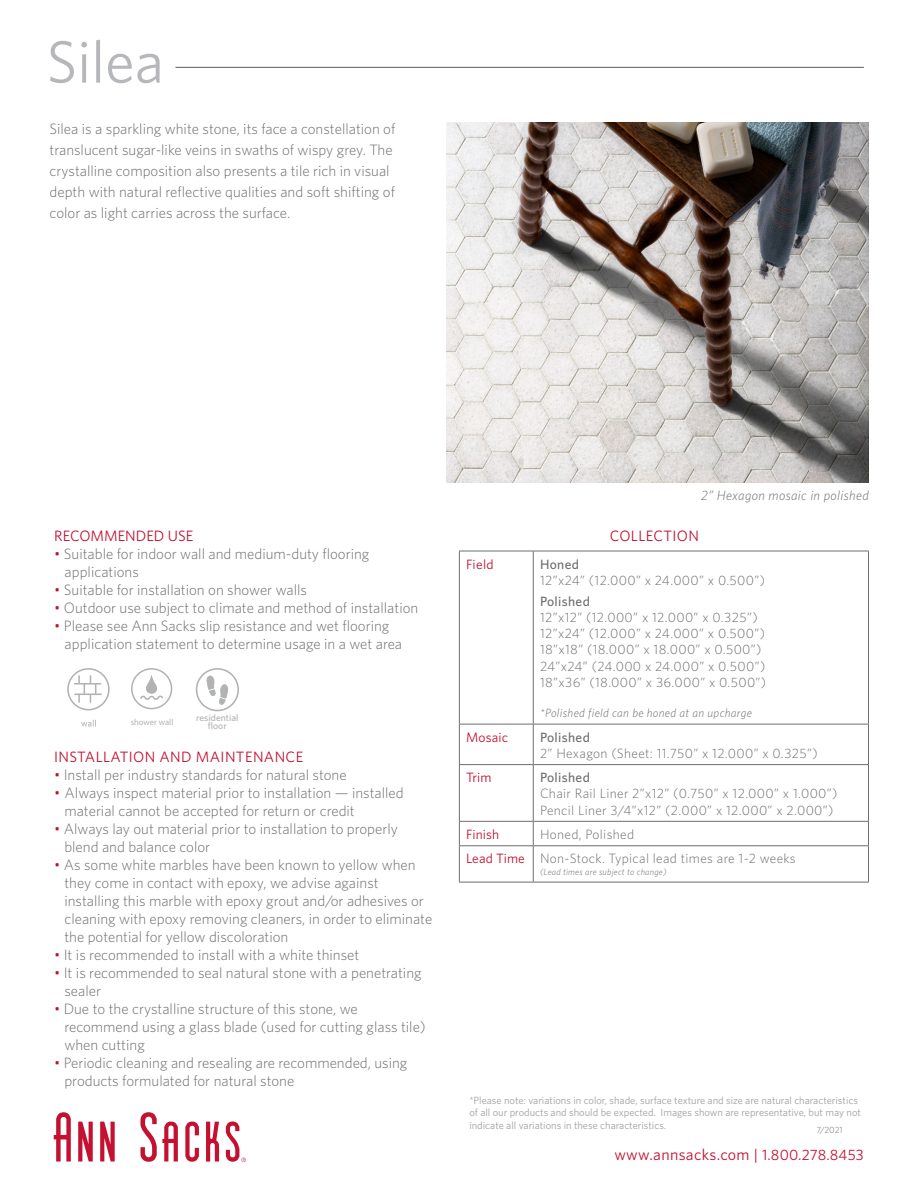
<style>
.page{position:relative;width:918px;height:1188px;background:#fff}
.page>*{position:absolute;margin:0;border:0;box-sizing:border-box;transform-origin:0 0}
.t1{font:60px "Whitney";color:#b6b7bb}
.t2{font:15.9px "Whitney";letter-spacing:.02em;color:#c3102f}
.t3{font:300 15px/21px "Whitney";color:#6c6d70}
.Red_Sub-heads{font:15px "Whitney";letter-spacing:.025em;color:#c3102f}
.Red_Sub-heads-2{font:15px "Whitney";color:#c3102f}
.t4{font:300 13.5px "Whitney";letter-spacing:.025em;color:#6c6d70}
.Red_Sub-heads-3{font:13.5px "Whitney";letter-spacing:.01em;color:#c3102f}
.t5{font:500 13.5px "Whitney";letter-spacing:.025em;color:#6c6d70}
.t6{font:italic 300 13.5px "Whitney";letter-spacing:.025em;color:#6c6d70}
.t7{font:italic 300 12px "Whitney";letter-spacing:.025em;color:#6c6d70}
.t8{font:10.5px/12.6px "Whitney";color:#a0a1a5}
.t9{font:500 9.6px/8.4px "Whitney";color:#b1b2b2;text-align:center}
.Red_Sub-heads-4{font:italic 300 9px "Whitney";letter-spacing:.025em;color:#6c6d70}
.t10{font:300 9px "Whitney";color:#6c6d70}
.t11{font:8.7px "Myriad Pro";color:#b1b3b2}
.s1{color:#c3102f}
.s2{font-size:15.6px}
.s3{font-size:15px}
</style>
<div class="page">
<hr style="left:176px;top:67px;width:688px;height:1px;background:#6c6d70">
<svg style="left:54px;top:1112px;width:17px;height:50px"></svg>
<svg style="left:140px;top:1112px;width:38px;height:50px"></svg>
<svg style="left:185px;top:1122px;width:14px;height:40px"></svg>
<svg style="left:78px;top:1122px;width:15px;height:40px"></svg>
<svg style="left:100px;top:1122px;width:15px;height:40px"></svg>
<svg style="left:206px;top:1122px;width:13px;height:40px"></svg>
<svg style="left:226px;top:1121px;width:20px;height:41px"></svg>
<hr style="left:459px;top:551px;width:74px;height:1px;background:#6c6d70">
<hr style="left:459px;top:551px;width:1px;height:173px;background:#6c6d70">
<hr style="left:533px;top:551px;width:336px;height:1px;background:#6c6d70">
<hr style="left:533px;top:551px;width:1px;height:173px;background:#6c6d70">
<hr style="left:868px;top:551px;width:1px;height:173px;background:#6c6d70">
<hr style="left:459px;top:724px;width:74px;height:1px;background:#6c6d70">
<hr style="left:459px;top:724px;width:1px;height:40px;background:#6c6d70">
<hr style="left:533px;top:724px;width:336px;height:1px;background:#6c6d70">
<hr style="left:533px;top:724px;width:1px;height:40px;background:#6c6d70">
<hr style="left:868px;top:724px;width:1px;height:40px;background:#6c6d70">
<hr style="left:459px;top:764px;width:74px;height:1px;background:#6c6d70">
<hr style="left:459px;top:765px;width:1px;height:56px;background:#6c6d70">
<hr style="left:533px;top:764px;width:336px;height:1px;background:#6c6d70">
<hr style="left:533px;top:765px;width:1px;height:56px;background:#6c6d70">
<hr style="left:868px;top:765px;width:1px;height:56px;background:#6c6d70">
<hr style="left:459px;top:821px;width:74px;height:1px;background:#6c6d70">
<svg style="left:459px;top:822px;width:1px;height:23px"></svg>
<hr style="left:533px;top:821px;width:336px;height:1px;background:#6c6d70">
<svg style="left:533px;top:822px;width:1px;height:23px"></svg>
<svg style="left:868px;top:822px;width:1px;height:23px"></svg>
<hr style="left:459px;top:845px;width:74px;height:1px;background:#6c6d70">
<hr style="left:459px;top:846px;width:1px;height:36px;background:#6c6d70">
<hr style="left:533px;top:845px;width:336px;height:1px;background:#6c6d70">
<hr style="left:533px;top:846px;width:1px;height:36px;background:#6c6d70">
<hr style="left:868px;top:846px;width:1px;height:36px;background:#6c6d70">
<hr style="left:459px;top:882px;width:74px;height:1px;background:#6c6d70">
<hr style="left:533px;top:882px;width:336px;height:1px;background:#6c6d70">
<img style="left:447px;top:122px;width:422px;height:361px">
<div style="left:67px;top:668px;width:43px;height:42px;border:2px solid #b1b2b2;border-radius:50%"></div>
<svg style="left:75px;top:676px;width:26px;height:26px"></svg>
<svg style="left:81px;top:720px;width:15px;height:6px"></svg>
<div style="left:131px;top:668px;width:41px;height:41px;border:2px solid #b1b2b2;border-radius:50%"></div>
<svg style="left:140px;top:676px;width:23px;height:24px"></svg>
<div style="left:196px;top:668px;width:43px;height:43px;border:2px solid #b1b2b2;border-radius:50%"></div>
<svg style="left:207px;top:676px;width:21px;height:29px"></svg>
<h1 class="t1" style="left:46px;top:22px;width:119px">Silea</h1>
<p class="t3" style="left:50px;top:118px;width:347px">Silea is a sparkling white stone, its face a constellation of translucent sugar-like veins in swaths of wispy grey. The crystalline composition also presents a tile rich in visual depth with natural reflective qualities and soft shifting of color as light carries across the surface.</p>
<p class="Red_Sub-heads-2" style="left:54px;top:526px;width:141px">RECOMMENDED USE</p>
<p class="t3" style="left:54px;top:543px;width:317px"><span class="s1">•</span> Suitable for indoor wall and medium-duty flooring</p>
<p class="t3" style="left:65px;top:561px;width:76px">applications</p>
<p class="t3" style="left:54px;top:579px;width:254px"><span class="s1">•</span> Suitable for installation on shower walls</p>
<p class="t3" style="left:54px;top:597px;width:366px"><span class="s1">•</span> Outdoor use subject to climate and method of installation</p>
<p class="t3" style="left:54px;top:615px;width:337px"><span class="s1">•</span> Please see Ann Sacks slip resistance and wet flooring</p>
<p class="t3" style="left:65px;top:633px;width:339px">application statement to determine usage in a wet area</p>
<p class="t11" style="left:131px;top:717px;width:44px">shower wall</p>
<p class="t9" style="left:196px;top:713px;width:44px">residential floor</p>
<p class="Red_Sub-heads" style="left:54px;top:747px;width:251px">INSTALLATION AND MAINTENANCE</p>
<p class="t3" style="left:54px;top:764px;width:294px"><span class="s1">•</span> Install per industry standards for natural stone</p>
<p class="t3" style="left:54px;top:782px;width:351px"><span class="s1">•</span> Always inspect material prior to installation — installed</p>
<p class="t3" style="left:64px;top:800px;width:292px">material cannot be accepted for return or credit</p>
<p class="t3" style="left:54px;top:818px;width:345px"><span class="s1">•</span> Always lay out material prior to installation to properly</p>
<p class="t3" style="left:64px;top:836px;width:147px">blend and balance color</p>
<p class="t3" style="left:54px;top:854px;width:363px"><span class="s1">•</span> As some white marbles have been known to yellow when</p>
<p class="t3" style="left:64px;top:872px;width:316px">they come in contact with epoxy, we advise against</p>
<p class="t3" style="left:64px;top:890px;width:361px">installing this marble with epoxy grout and/or adhesives or</p>
<p class="t3" style="left:64px;top:908px;width:369px">cleaning with epoxy removing cleaners, in order to eliminate</p>
<p class="t3" style="left:64px;top:926px;width:225px">the potential for yellow discoloration</p>
<p class="t3" style="left:54px;top:944px;width:307px"><span class="s1">•</span> It is recommended to install with a white thinset</p>
<p class="t3" style="left:54px;top:962px;width:369px"><span class="s1">•</span> It is recommended to seal natural stone with a penetrating</p>
<p class="t3" style="left:64px;top:980px;width:38px">sealer</p>
<p class="t3" style="left:54px;top:998px;width:305px"><span class="s1">•</span> Due to the crystalline structure of this stone, we</p>
<p class="t3" style="left:64px;top:1016px;width:363px">recommend using a glass blade (used for cutting glass tile)</p>
<p class="t3" style="left:64px;top:1034px;width:82px">when cutting</p>
<p class="t3" style="left:54px;top:1052px;width:355px"><span class="s1">•</span> Periodic cleaning and resealing are recommended, using</p>
<p class="t3" style="left:64px;top:1070px;width:231px">products formulated for natural stone</p>
<p class="t6" style="left:701px;top:487px;width:169px">2” Hexagon mosaic in polished</p>
<p class="Red_Sub-heads" style="left:610px;top:526px;width:91px">COLLECTION</p>
<p class="Red_Sub-heads-3" style="left:466px;top:555px;width:29px">Field</p>
<p class="t5" style="left:540px;top:555px;width:41px">Honed</p>
<p class="t4" style="left:540px;top:571px;width:227px">12”x24” (12.000” x 24.000” x 0.500”)</p>
<p class="t5" style="left:540px;top:592px;width:51px">Polished</p>
<p class="t4" style="left:540px;top:608px;width:219px">12”x12” (12.000” x 12.000” x 0.325”)</p>
<p class="t4" style="left:540px;top:624px;width:227px">12”x24” (12.000” x 24.000” x 0.500”)</p>
<p class="t4" style="left:540px;top:641px;width:223px">18”x18” (18.000” x 18.000” x 0.500”)</p>
<p class="t4" style="left:540px;top:657px;width:227px">24”x24” (24.000 x 24.000” x 0.500”)</p>
<p class="t4" style="left:540px;top:673px;width:228px">18”x36” (18.000” x 36.000” x 0.500”)</p>
<p class="t7" style="left:540px;top:705px;width:213px">*Polished field can be honed at an upcharge</p>
<p class="Red_Sub-heads-3" style="left:466px;top:728px;width:43px">Mosaic</p>
<p class="t5" style="left:540px;top:728px;width:51px">Polished</p>
<p class="t4" style="left:540px;top:744px;width:279px">2” Hexagon (Sheet: 11.750” x 12.000” x 0.325”)</p>
<p class="Red_Sub-heads-3" style="left:466px;top:768px;width:27px">Trim</p>
<p class="t5" style="left:540px;top:769px;width:51px">Polished</p>
<p class="t4" style="left:540px;top:785px;width:299px">Chair Rail Liner 2”x12” (0.750” x 12.000” x 1.000”)</p>
<p class="t4" style="left:540px;top:801px;width:295px">Pencil Liner 3/4”x12” (2.000” x 12.000” x 2.000”)</p>
<p class="Red_Sub-heads-3" style="left:466px;top:825px;width:35px">Finish</p>
<p class="t4" style="left:540px;top:825px;width:96px">Honed, Polished</p>
<p class="Red_Sub-heads-3" style="left:466px;top:850px;width:60px">Lead Time</p>
<p class="t4" style="left:540px;top:850px;width:257px">Non-Stock. Typical lead times are 1-2 weeks</p>
<p class="Red_Sub-heads-4" style="left:540px;top:866px;width:128px">(Lead times are subject to change)</p>
<p class="t8" style="left:469px;top:1093px;width:393px">*Please note: variations in color, shade, surface texture and size are natural characteristics of all our products and should be expected. Images shown are representative, but may not indicate all variations in these characteristics.</p>
<p class="t10" style="left:816px;top:1123px;width:28px">7/2021</p>
<p class="t2" style="left:614px;top:1144px;width:251px">www.annsacks.com <span class="s2">|</span> <span class="s3">1.800.278.8453</span></p>
</div>
